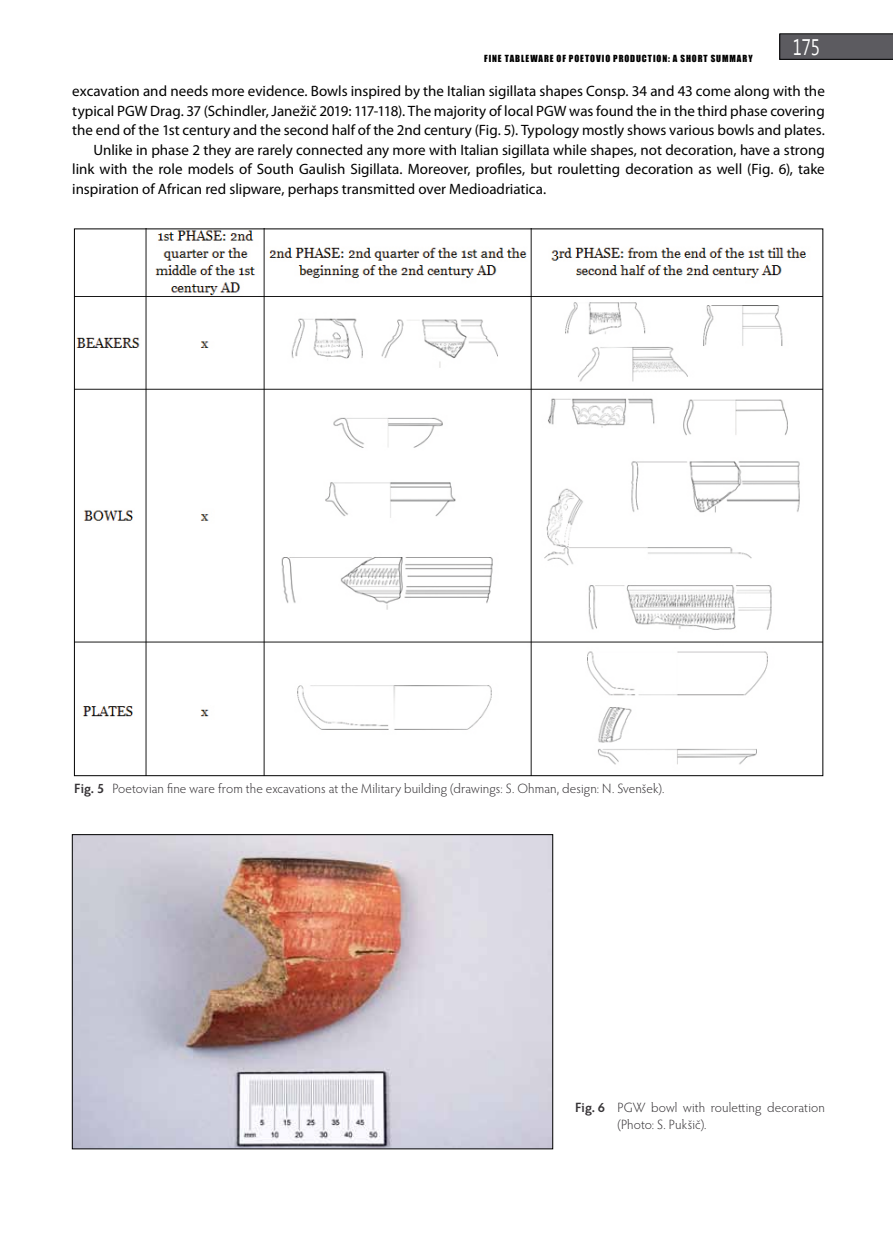
<style>
.page{position:relative;width:893px;height:1234px;background:#fff}
.page>*{position:absolute;margin:0;border:0;box-sizing:border-box;transform-origin:0 0}
.t1{font:22.5px "Microsoft New Tai Lue";color:#fff;scale:.75 1}
.t2{font:15px "Myriad Pro";color:#000}
.t3{font:300 13.5px/16.5px "Hypatia Sans Pro";letter-spacing:.01em;color:#373437}
.t4{font:9px "Impact";letter-spacing:.1em;color:#000}
.s1{font-weight:600}
</style>
<div class="page">
<svg style="left:780px;top:34px;width:113px;height:25px;background:#59595d"></svg>
<img style="left:76px;top:231px;width:745px;height:542px">
<img style="left:74px;top:836px;width:477px;height:310px">
<div style="left:72px;top:834px;width:481px;height:314px;border:1px solid #000"></div>
<h1 class="t1" style="left:793px;top:34px;width:38px">175</h1>
<p class="t2" style="left:72px;top:82px;width:754px">excavation and needs more evidence. Bowls inspired by the Italian sigillata shapes Consp. 34 and 43 come along with the</p>
<p class="t2" style="left:72px;top:102px;width:754px">typical PGW Drag. 37 (Schindler, Janežič 2019: 117-118). The majority of local PGW was found the in the third phase covering</p>
<p class="t2" style="left:72px;top:121px;width:754px">the end of the 1st century and the second half of the 2nd century (Fig. 5). Typology mostly shows various bowls and plates.</p>
<p class="t2" style="left:94px;top:141px;width:733px">Unlike in phase 2 they are rarely connected any more with Italian sigillata while shapes, not decoration, have a strong</p>
<p class="t2" style="left:72px;top:160px;width:754px">link with the role models of South Gaulish Sigillata. Moreover, profiles, but rouletting decoration as well (Fig. 6), take</p>
<p class="t2" style="left:72px;top:180px;width:475px">inspiration of African red slipware, perhaps transmitted over Medioadriatica.</p>
<p class="t4" style="left:484px;top:52px;width:270px">FINE TABLEWARE OF POETOVIO PRODUCTION: A SHORT SUMMARY</p>
<p class="t3" style="left:74px;top:780px;width:592px"><span class="s1">Fig. 5</span> Poetovian fine ware from the excavations at the Military building (drawings: S. Ohman, design: N . Svenšek).</p>
<p class="t3" style="left:618px;top:1098px;width:209px;text-indent:-43px"><span class="s1">Fig. 6</span> PGW bowl with rouletting decoration (Photo: S. Pukšič).</p>
</div>
